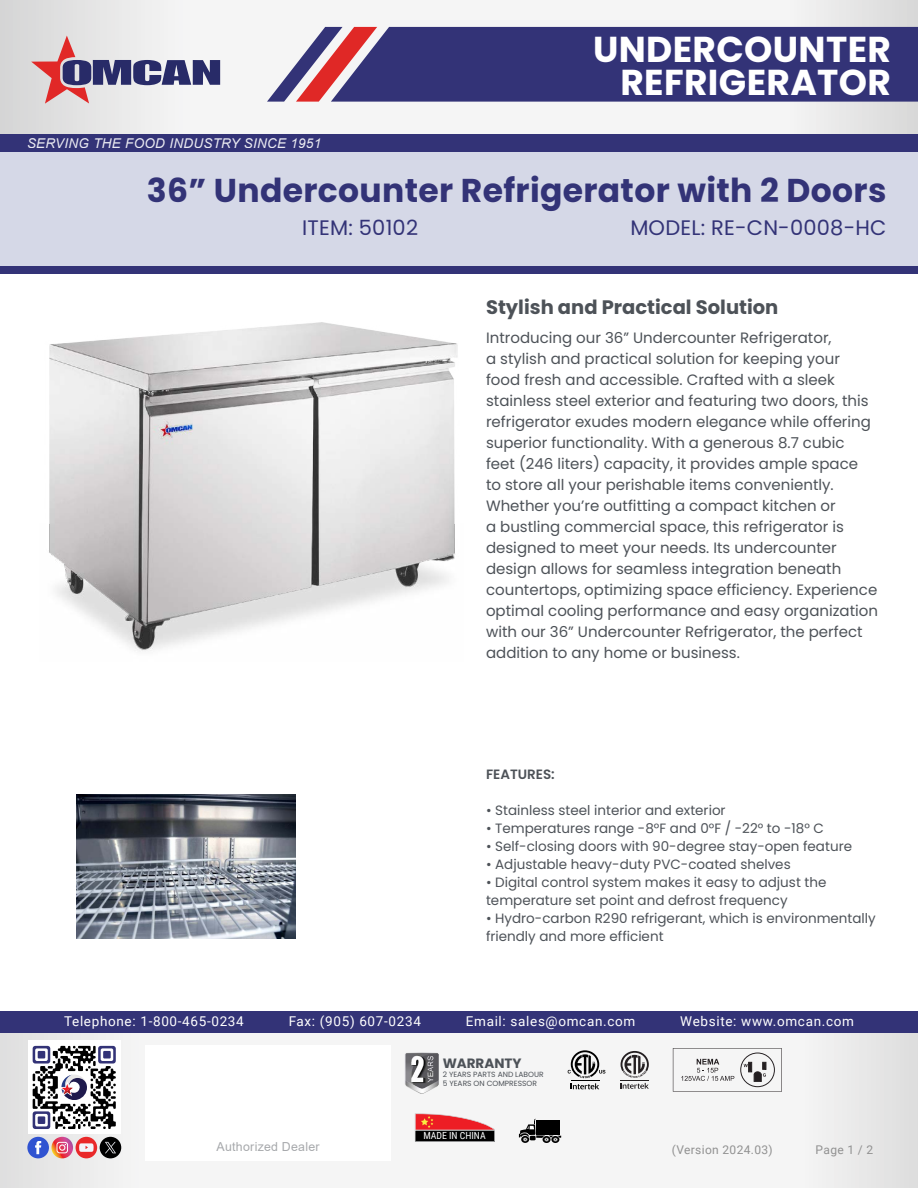
<style>
.page{position:relative;width:918px;height:1188px;background:#fff}
.page>*{position:absolute;margin:0;border:0;box-sizing:border-box;transform-origin:0 0}
.t1{font:700 36px/33px "Poppins";letter-spacing:.01em;color:#fff;text-align:right}
.t2{font:700 33px "Poppins";letter-spacing:.01em;color:#337}
.t3{font:21px "Poppins";letter-spacing:.01em;color:#337}
.t4{font:700 19.5px "Poppins";color:#4d5258}
.t5{font:15px/21px "Poppins";color:#4d5258}
.t6{font:13.5px/18px "Poppins";color:#4d5258}
.t7{font:13.5px "Roboto";letter-spacing:.05em;color:#fff}
.t8{font:italic 13.5px "Arial";letter-spacing:.02em;color:#fff}
.t9{font:600 13.5px "Poppins";color:#4d5258}
.t10{font:700 13.5px "Poppins";color:#4d5258}
.t11{font:12.45px "Arial";letter-spacing:.02em;color:#a7a9ac}
.t12{font:12px "Roboto";letter-spacing:.03em;color:#919191}
.t13{font:9.75px "Roboto Condensed";color:#fff}
.t14{font:7.5px/9px "Poppins";color:#4d5258}
</style>
<div class="page">
<div style="left:0;top:152px;width:918px;height:114px;background:#d5d8e7"></div>
<svg style="left:0;top:0;width:918px;height:134px"></svg>
<div style="left:0;top:134px;width:918px;height:18px;background:#337"></div>
<svg style="left:0;top:1033px;width:918px;height:155px"></svg>
<div style="left:0;top:1012px;width:918px;height:21px;background:#337"></div>
<div style="left:146px;top:1046px;width:245px;height:115px;background:#fff"></div>
<div style="left:0;top:266px;width:918px;height:8px;background:#337"></div>
<div style="left:377px;top:27px;width:541px;height:75px;background:#337"></div>
<svg style="left:267px;top:27px;width:110px;height:75px"></svg>
<div style="left:28px;top:1041px;width:93px;height:93px;background:#fff"></div>
<svg style="left:33px;top:1046px;width:83px;height:83px"></svg>
<div style="left:76px;top:1137px;width:21px;height:21px;background:#e9292a;border-radius:50%"></div>
<svg style="left:79px;top:1143px;width:15px;height:9px"></svg>
<div style="left:100px;top:1137px;width:21px;height:21px;background:#000;border-radius:50%"></div>
<svg style="left:105px;top:1142px;width:11px;height:11px"></svg>
<svg style="left:51px;top:1137px;width:22px;height:21px"></svg>
<svg style="left:57px;top:1142px;width:11px;height:11px"></svg>
<div style="left:27px;top:1137px;width:22px;height:21px;background:#3053d1;border-radius:50%"></div>
<svg style="left:35px;top:1141px;width:6px;height:13px"></svg>
<svg style="left:31px;top:36px;width:189px;height:68px"></svg>
<svg style="left:519px;top:1119px;width:42px;height:23px"></svg>
<svg style="left:673px;top:1048px;width:109px;height:44px"></svg>
<img style="left:49px;top:322px;width:409px;height:329px">
<img style="left:404px;top:1053px;width:35px;height:41px">
<svg style="left:568px;top:1050px;width:37px;height:39px"></svg>
<svg style="left:621px;top:1051px;width:28px;height:38px"></svg>
<svg style="left:415px;top:1113px;width:80px;height:29px"></svg>
<img style="left:77px;top:794px;width:218px;height:145px">
<p class="t8" style="left:27px;top:134px;width:296px">SERVING THE FOOD INDUSTRY SINCE 1951</p>
<h1 class="t1" style="left:593px;top:33px;width:299px">UNDERCOUNTER<br>REFRIGERATOR</h1>
<h2 class="t2" style="left:147px;top:172px;width:741px">36” Undercounter Refrigerator with 2 Doors</h2>
<h3 class="t3" style="left:302px;top:215px;width:117px">ITEM: 50102</h3>
<h3 class="t3" style="left:630px;top:215px;width:258px">MODEL: RE-CN-0008-HC</h3>
<h3 class="t4" style="left:486px;top:296px;width:294px">Stylish and Practical Solution</h3>
<p class="t5" style="left:486px;top:328px;width:394px">Introducing our 36” Undercounter Refrigerator,<br>a stylish and practical solution for keeping your<br>food fresh and accessible. Crafted with a sleek stainless steel exterior and featuring two doors, this refrigerator exudes modern elegance while offering superior functionality. With a generous 8.7 cubic<br>feet (246 liters) capacity, it provides ample space<br>to store all your perishable items conveniently.<br>Whether you’re outfitting a compact kitchen or<br>a bustling commercial space, this refrigerator is designed to meet your needs. Its undercounter design allows for seamless integration beneath countertops, optimizing space efficiency. Experience optimal cooling performance and easy organization with our 36” Undercounter Refrigerator, the perfect addition to any home or business.</p>
<p class="t9" style="left:486px;top:766px;width:70px">FEATURES:</p>
<p class="t6" style="left:486px;top:801px;width:241px">• Stainless steel interior and exterior</p>
<p class="t6" style="left:486px;top:819px;width:339px">• Temperatures range -8°F and 0°F / -22° to -18° C</p>
<p class="t6" style="left:486px;top:837px;width:368px">• Self-closing doors with 90-degree stay-open feature</p>
<p class="t6" style="left:486px;top:855px;width:306px">• Adjustable heavy-duty PVC-coated shelves</p>
<p class="t6" style="left:486px;top:873px;width:342px">• Digital control system makes it easy to adjust the temperature set point and defrost frequency</p>
<p class="t6" style="left:486px;top:909px;width:391px">• Hydro-carbon R290 refrigerant, which is environmentally friendly and more efficient</p>
<p class="t7" style="left:64px;top:1012px;width:181px">Telephone: 1-800-465-0234</p>
<p class="t7" style="left:289px;top:1012px;width:134px">Fax: (905) 607-0234</p>
<p class="t7" style="left:466px;top:1012px;width:171px">Email: sales@omcan.com</p>
<p class="t7" style="left:680px;top:1012px;width:175px">Website: www.omcan.com</p>
<p class="t10" style="left:443px;top:1055px;width:80px">WARRANTY</p>
<p class="t14" style="left:443px;top:1070px;width:103px">2 YEARS PARTS AND LABOUR<br>5 YEARS ON COMPRESSOR</p>
<p class="t13" style="left:423px;top:1129px;width:64px">MADE IN CHINA</p>
<p class="t11" style="left:217px;top:1138px;width:104px">Authorized Dealer</p>
<p class="t12" style="left:672px;top:1141px;width:103px">(Version 2024.03)</p>
<p class="t12" style="left:816px;top:1141px;width:59px">Page 1 / 2</p>
</div>
